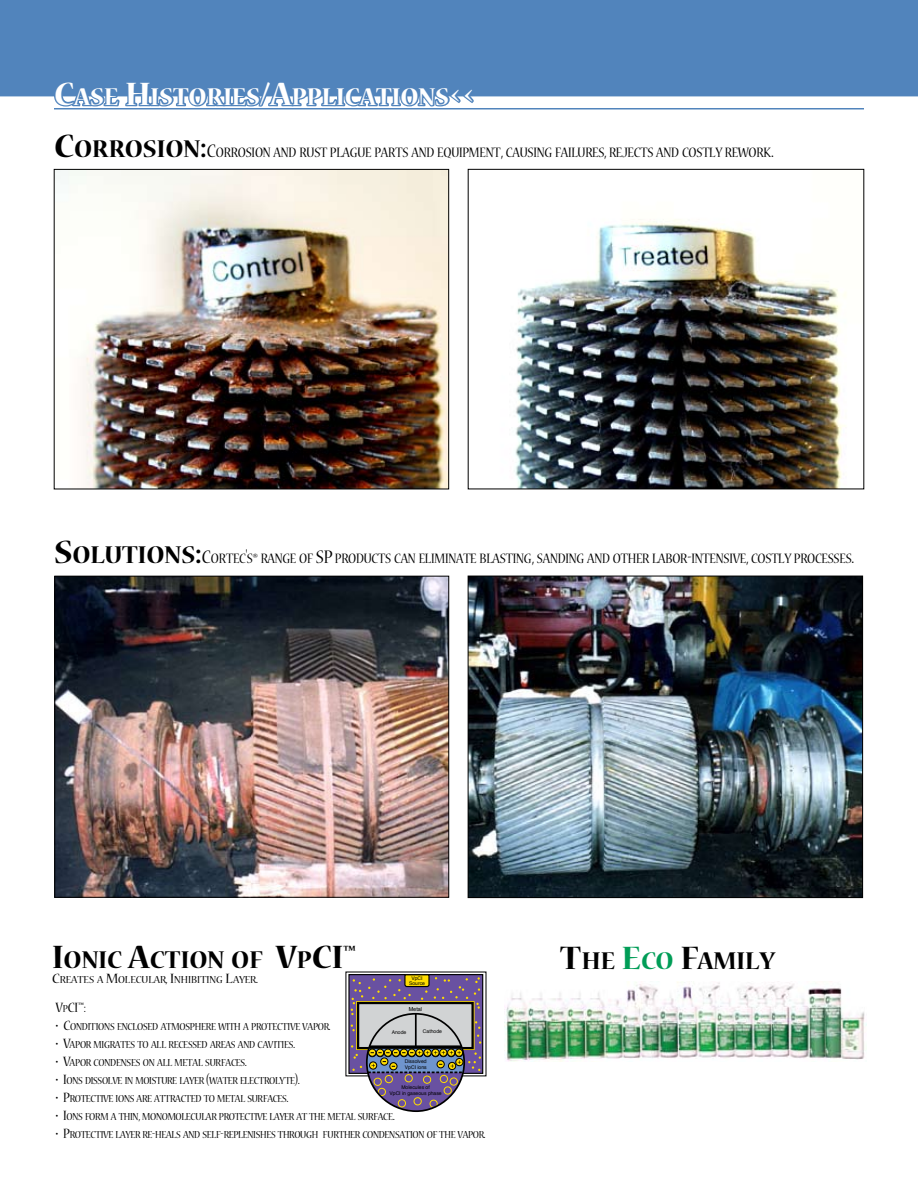
<style>
.page{position:relative;width:918px;height:1188px;background:#fff}
.page>*{position:absolute;margin:0;border:0;box-sizing:border-box;transform-origin:0 0}
.t1{font:700 27px "Nueva Std";color:#000}
.t2{font:700 27px "Nueva Std";color:#fff}
.t3{font:15.15px "Nueva Std";letter-spacing:-.015em;color:#000;scale:.87 1}
.t4{font:15px "Nueva Std";color:#000;scale:.9 1}
.t5{font:11.25px "Nueva Std";letter-spacing:-.025em;color:#000;scale:.9 1}
.t6{font:11.25px "Nueva Std";color:#000}
.t7{font:5.55px "Helvetica";color:#000}
.t8{font:5.1px/6px "Helvetica";color:#000;text-align:center}
.s1{font-size:36px}
.s2{font-weight:700;font-size:36px}
.s3{font-weight:700;font-size:27px}
.s4{font-size:20.25px}
.s5{font-size:19.2px}
.s6{font-size:15px}
.s7{font-size:11.25px}
.s8{font-size:16.8px}
.s9{font-size:36px;color:#009d57}
.s10{color:#009d57}
</style>
<div class="page">
<hr style="left:54px;top:108px;width:810px;height:2px;background:#5184bc">
<img style="left:56px;top:171px;width:391px;height:316px">
<div style="left:54px;top:169px;width:395px;height:320px;border:1px solid #000"></div>
<img style="left:57px;top:578px;width:390px;height:317px">
<div style="left:55px;top:576px;width:394px;height:321px;border:1px solid #000"></div>
<img style="left:470px;top:578px;width:391px;height:318px">
<div style="left:468px;top:576px;width:395px;height:322px;border:1px solid #000"></div>
<div style="left:348px;top:974px;width:135px;height:100px;border:1px solid #000"></div>
<svg style="left:351px;top:974px;width:130px;height:138px;background:#928a9b"></svg>
<div style="left:0;top:0;width:918px;height:96px;background:#5184bc"></div>
<svg style="left:53px;top:0;width:423px;height:169px"></svg>
<img style="left:514px;top:219px;width:332px;height:268px">
<div style="left:468px;top:169px;width:396px;height:320px;border:1px solid #000"></div>
<img style="left:505px;top:982px;width:362px;height:80px">
<p class="t2" style="left:54px;top:84px;width:423px"><span class="s1">C</span>ASE <span class="s1">H</span>ISTORIES<span class="s1">/A</span>PPLICATIONS<span class="s1">&lt;&lt;</span></p>
<p class="t3" style="left:54px;top:145px;width:829px"><span class="s2">C</span><span class="s3">ORROSION</span><span class="s2">:</span><span class="s4">C</span>ORROSION AND RUST PLAGUE PARTS AND EQUIPMENT<span class="s4">,</span> CAUSING FAILURES<span class="s4">,</span> REJECTS AND COSTLY REWORK<span class="s4">.</span></p>
<p class="t3" style="left:54px;top:551px;width:921px"><span class="s2">S</span><span class="s3">OLUTIONS</span><span class="s2">:</span><span class="s4">C</span>ORTEC<span class="s4">'</span>S<span class="s5">®</span> RANGE OF <span class="s4">SP</span> PRODUCTS CAN ELIMINATE BLASTING<span class="s4">,</span> SANDING AND OTHER LABOR<span class="s4">-</span>INTENSIVE<span class="s4">,</span> COSTLY PROCESSES<span class="s4">.</span></p>
<p class="t1" style="left:52px;top:947px;width:305px"><span class="s1">I</span>ONIC <span class="s1">A</span>CTION OF <span class="s1">V</span>P<span class="s1">CI™</span></p>
<p class="t6" style="left:52px;top:974px;width:208px"><span class="s6">C</span>REATES A <span class="s6">M</span>OLECULAR<span class="s6">, I</span>NHIBITING <span class="s6">L</span>AYER<span class="s6">.</span></p>
<p class="t8" style="left:409px;top:976px;width:18px;line-height:4.8px">VpCI<br>Source</p>
<p class="t7" style="left:409px;top:1004px;width:15px">Metal</p>
<p class="t4" style="left:56px;top:1000px;width:35px">V<span class="s7">P</span>CI<span class="s8">™</span>:</p>
<p class="t5" style="left:56px;top:1021px;width:307px"><span class="s6">• C</span>ONDITIONS ENCLOSED ATMOSPHERE WITH A PROTECTIVE VAPOR<span class="s6">.</span></p>
<p class="t5" style="left:56px;top:1039px;width:268px"><span class="s6">• V</span>APOR MIGRATES TO ALL RECESSED AREAS AND CAVITIES<span class="s6">.</span></p>
<p class="t5" style="left:56px;top:1057px;width:214px"><span class="s6">• V</span>APOR CONDENSES ON ALL METAL SURFACES<span class="s6">.</span></p>
<p class="t5" style="left:56px;top:1075px;width:273px"><span class="s6">• I</span> ONS DISSOLVE IN MOISTURE LAYER <span class="s6">(</span>WATER ELECTROLYTE<span class="s6">).</span></p>
<p class="t5" style="left:56px;top:1093px;width:261px"><span class="s6">• P</span>ROTECTIVE IONS ARE ATTRACTED TO METAL SURFACES<span class="s6">.</span></p>
<p class="t5" style="left:55px;top:1111px;width:379px"><span class="s6">• I</span> ONS FORM A THIN<span class="s6">,</span> MONOMOLECULAR PROTECTIVE LAYER AT THE METAL SURFACE<span class="s6">.</span></p>
<p class="t5" style="left:56px;top:1129px;width:479px"><span class="s6">• P</span>ROTECTIVE LAYER RE<span class="s6">-</span>HEALS AND SELF<span class="s6">-</span>REPLENISHES THROUGH FURTHER CONDENSATION OF THE VAPOR<span class="s6">.</span></p>
<p class="t8" style="left:392px;top:1029px;width:16px">Anode</p>
<p class="t8" style="left:423px;top:1028px;width:21px">Cathode</p>
<p class="t8" style="left:405px;top:1058px;width:23px;text-align:left">Dissolved<br>VpCI ions</p>
<p class="t8" style="left:389px;top:1084px;width:54px">Molecules of<br>VpCI in gaseous phase</p>
<p class="t1" style="left:560px;top:948px;width:217px"><span class="s1">T</span>HE <span class="s9">E</span><span class="s10">CO</span> <span class="s1">F</span>AMILY</p>
</div>
